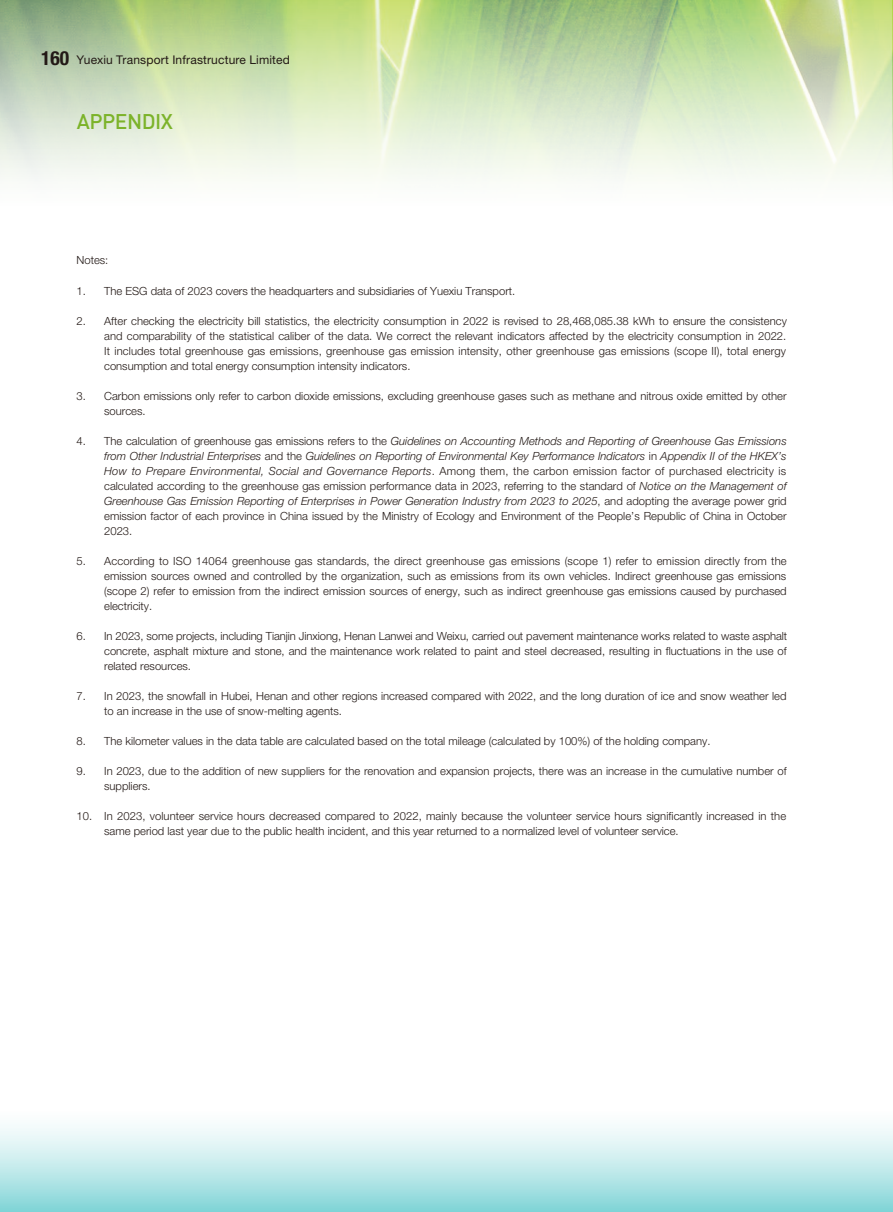
<style>
.page{position:relative;width:893px;height:1212px;background:#fff}
.page>*{position:absolute;margin:0;border:0;box-sizing:border-box;transform-origin:0 0}
.t1{font:500 21px "DIN Pro";letter-spacing:-.025em;color:#7cb32a}
.t2{font:12px "Helvetica Neue LT Std";letter-spacing:.015em;color:#231916}
.t3{font:300 11.25px/15px "Helvetica Neue LT Std";color:#231916;text-align:justify}
.s1{font-weight:700;font-stretch:condensed;font-size:19.5px}
.s2{font-style:italic}
</style>
<div class="page">
<div style="left:0;top:1099px;width:893px;height:113px;background:linear-gradient(to bottom,#fff,#8bd7da)"></div>
<hr style="left:892px;top:1099px;width:1px;height:113px;background:#29b7bb">
<img style="left:0;top:0;width:893px;height:190px">
<p class="t2" style="left:41px;top:52px;width:250px"><span class="s1">160</span> Yuexiu Transport Infrastructure Limited</p>
<h1 class="t1" style="left:77px;top:107px;width:97px">APPENDIX</h1>
<p class="t3" style="left:77px;top:253px;width:33px">Notes:</p>
<p class="t3" style="left:77px;top:283px;width:440px">1. The ESG data of 2023 covers the headquarters and subsidiaries of Yuexiu Transport.</p>
<p class="t3" style="left:104px;top:313px;width:684px;text-indent:-28px">2. After checking the electricity bill statistics, the electricity consumption in 2022 is revised to 28,468,085.38 kWh to ensure the consistency and comparability of the statistical caliber of the data. We correct the relevant indicators affected by the electricity consumption in 2022.<br>It includes total greenhouse gas emissions, greenhouse gas emission intensity, other greenhouse gas emissions (scope II), total energy consumption and total energy consumption intensity indicators.</p>
<p class="t3" style="left:104px;top:388px;width:684px;text-indent:-28px">3. Carbon emissions only refer to carbon dioxide emissions, excluding greenhouse gases such as methane and nitrous oxide emitted by other sources.</p>
<p class="t3" style="left:104px;top:433px;width:684px;text-indent:-28px">4. The calculation of greenhouse gas emissions refers to the <span class="s2">Guidelines on Accounting Methods and Reporting of Greenhouse Gas Emissions from Other Industrial Enterprises</span> and the <span class="s2">Guidelines on Reporting of Environmental Key Performance Indicators</span> in <span class="s2">Appendix II of the HKEX’s How to Prepare Environmental, Social and Governance Reports</span>. Among them, the carbon emission factor of purchased electricity is calculated according to the greenhouse gas emission performance data in 2023, referring to the standard of <span class="s2">Notice on the Management of Greenhouse Gas Emission Reporting of Enterprises in Power Generation Industry from 2023 to 2025</span>, and adopting the average power grid emission factor of each province in China issued by the Ministry of Ecology and Environment of the People’s Republic of China in October 2023.</p>
<p class="t3" style="left:104px;top:553px;width:684px;text-indent:-28px">5. According to ISO 14064 greenhouse gas standards, the direct greenhouse gas emissions (scope 1) refer to emission directly from the emission sources owned and controlled by the organization, such as emissions from its own vehicles. Indirect greenhouse gas emissions (scope 2) refer to emission from the indirect emission sources of energy, such as indirect greenhouse gas emissions caused by purchased electricity.</p>
<p class="t3" style="left:104px;top:628px;width:684px;text-indent:-28px">6. In 2023, some projects, including Tianjin Jinxiong, Henan Lanwei and Weixu, carried out pavement maintenance works related to waste asphalt concrete, asphalt mixture and stone, and the maintenance work related to paint and steel decreased, resulting in fluctuations in the use of related resources.</p>
<p class="t3" style="left:104px;top:688px;width:684px;text-indent:-28px">7. In 2023, the snowfall in Hubei, Henan and other regions increased compared with 2022, and the long duration of ice and snow weather led to an increase in the use of snow-melting agents.</p>
<p class="t3" style="left:77px;top:733px;width:635px">8. The kilometer values in the data table are calculated based on the total mileage (calculated by 100%) of the holding company.</p>
<p class="t3" style="left:104px;top:763px;width:684px;text-indent:-28px">9. In 2023, due to the addition of new suppliers for the renovation and expansion projects, there was an increase in the cumulative number of suppliers.</p>
<p class="t3" style="left:104px;top:808px;width:683px;text-indent:-28px">10. In 2023, volunteer service hours decreased compared to 2022, mainly because the volunteer service hours significantly increased in the same period last year due to the public health incident, and this year returned to a normalized level of volunteer service.</p>
</div>
